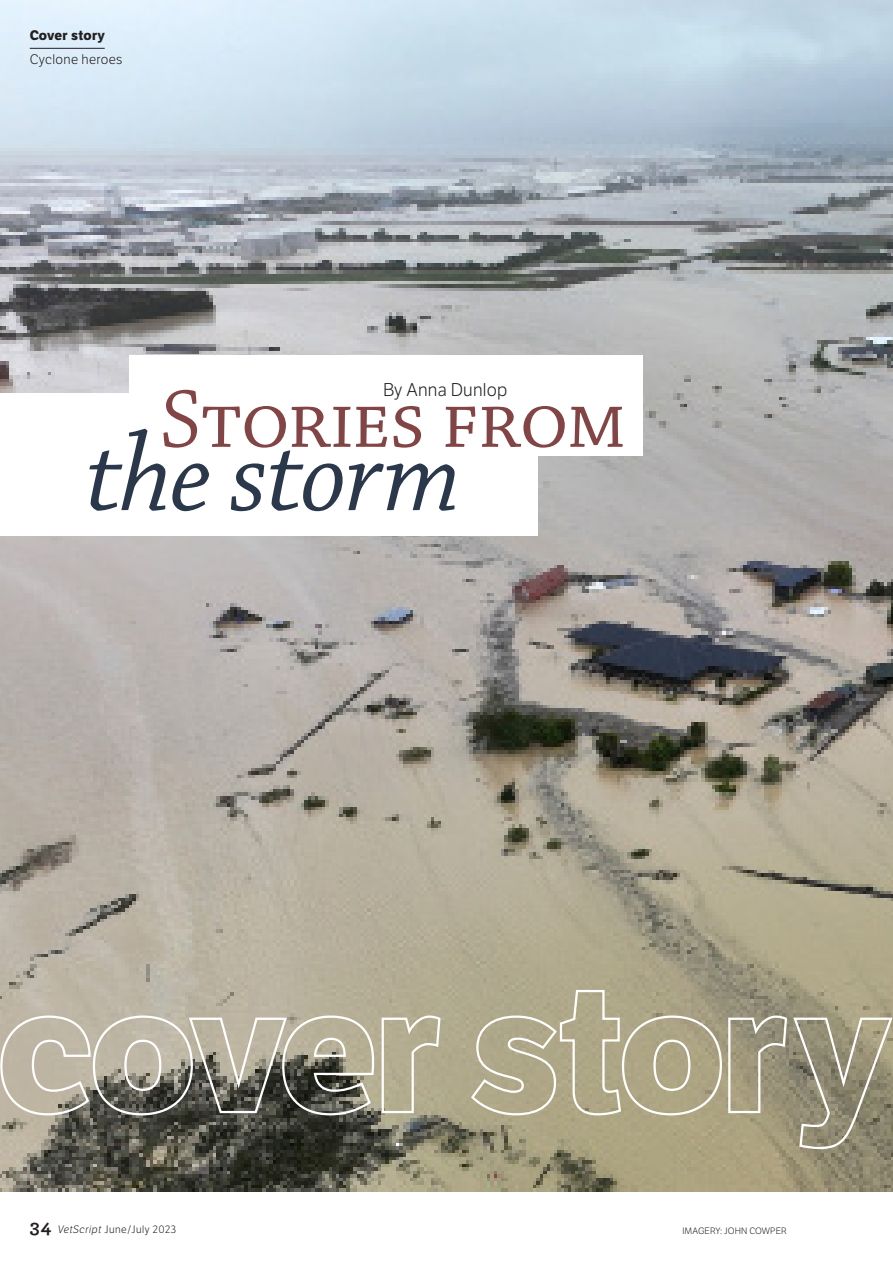
<style>
.page{position:relative;width:893px;height:1263px;background:#fff}
.page>*{position:absolute;margin:0;border:0;box-sizing:border-box;transform-origin:0 0}
.sub_one_2021{font:116.1px "Chaparral Pro It Disp";letter-spacing:-.005em;color:#2b384b}
.sub_one_2021-2{font:87.75px "Chaparral Pro Disp";letter-spacing:.01em;color:#824445}
.lead_2021{font:300 18px "LFT Etica";letter-spacing:.01em;color:#231f20}
.t1{font:300 13.5px "LFT Etica";letter-spacing:.025em;color:#231f20}
.t2{font:700 13.5px "LFT Etica";letter-spacing:.025em;color:#231f20}
.t3{font:300 10.5px "LFT Etica";letter-spacing:.05em;color:#231f20}
.t4{font:300 9px "LFT Etica";letter-spacing:.01em;color:#231f20}
.s1{font-family:"Archer";font-weight:700;font-size:19.5px}
.s2{font-style:italic}
</style>
<div class="page">
<img style="left:0;top:0;width:893px;height:1192px">
<div style="left:0;top:393px;width:538px;height:142px;background:#fff"></div>
<div style="left:130px;top:355px;width:513px;height:100px;background:#fff"></div>
<hr style="left:30px;top:48px;width:75px;height:1px;background:#231f20">
<svg style="left:0;top:989px;width:893px;height:161px"></svg>
<p class="t2" style="left:30px;top:27px;width:77px">Cover story</p>
<p class="t1" style="left:30px;top:52px;width:94px">Cyclone heroes</p>
<p class="lead_2021" style="left:383px;top:380px;width:126px">By Anna Dunlop</p>
<p class="sub_one_2021-2" style="left:161px;top:374px;width:465px">Stories from</p>
<p class="sub_one_2021" style="left:86px;top:414px;width:376px">the storm</p>
<p class="t3" style="left:30px;top:1223px;width:148px"><span class="s1">34</span> <span class="s2">VetScript</span> June/July 2023</p>
<p class="t4" style="left:682px;top:1225px;width:106px">IMAGERY: JOHN COWPER</p>
</div>
